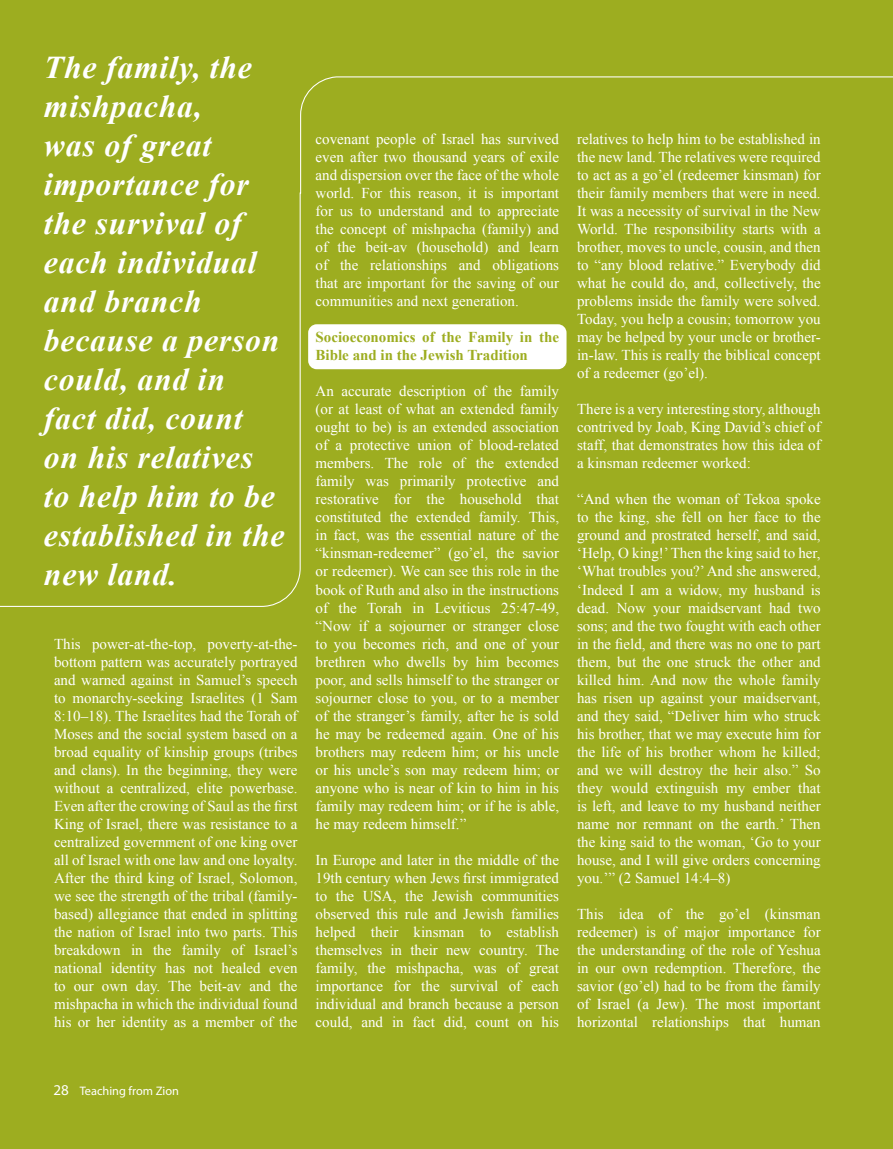
<style>
.page{position:relative;width:893px;height:1149px;background:#fff}
.page>*{position:absolute;margin:0;border:0;box-sizing:border-box;transform-origin:0 0}
.t1{font:italic 700 31.65px/39px "Times New Roman";letter-spacing:.025em;color:#fff}
.t2{font:15px/18px "Times New Roman";color:#fff;text-align:justify}
.t3{font:700 15px/18px "Times New Roman";color:#9dad20}
.t4{font:12.3px "Myriad Pro";color:#fff}
.s1{font-size:15px}
</style>
<div class="page">
<div style="left:0;top:0;width:893px;height:1148px;background:#9dad20"></div>
<svg style="left:0;top:76px;width:893px;height:531px"></svg>
<svg style="left:884px;top:297px;width:9px;height:310px"></svg>
<div style="left:308px;top:324px;width:258px;height:45px;background:#fff;border-radius:9px"></div>
<h1 class="t1" style="left:44px;top:46px;width:242px">The family, the mishpacha,<br>was of great importance for the survival of each individual and branch because a person could, and in fact did, count on his relatives to help him to be established in the new land.</h1>
<p class="t2" style="left:54px;top:634px;width:245px">This power-at-the-top, poverty-at-the&shy;bottom pattern was accurately portrayed and warned against in Samuel’s speech to monarchy-seeking Israelites (1 Sam 8:10–18). The Israelites had the Torah of Moses and the social system based on a broad equality of kinship groups (tribes and clans). In the beginning, they were without a centralized, elite powerbase.<br>Even after the crowing of Saul as the first King of Israel, there was resistance to a centralized government of one king over all of Israel with one law and one loyalty.<br>After the third king of Israel, Solomon, we see the strength of the tribal (family&shy;based) allegiance that ended in splitting the nation of Israel into two parts. This breakdown in the family of Israel’s national identity has not healed even to our own day. The beit-av and the mishpacha in which the individual found his or her identity as a member of the</p>
<p class="t2" style="left:316px;top:130px;width:245px">covenant people of Israel has survived even after two thousand years of exile and dispersion over the face of the whole world. For this reason, it is important for us to understand and to appreciate the concept of mishpacha (family) and of the beit-av (household) and learn of the relationships and obligations that are important for the saving of our communities and next generation.</p>
<p class="t3" style="left:316px;top:328px;width:245px">Socioeconomics of the Family in the<br>Bible and in the Jewish Tradition</p>
<p class="t2" style="left:316px;top:382px;width:245px">An accurate description of the family (or at least of what an extended family ought to be) is an extended association of a protective union of blood-related members. The role of the extended family was primarily protective and restorative for the household that constituted the extended family. This, in fact, was the essential nature of the “kinsman-redeemer” (go’el, the savior or redeemer). We can see this role in the book of Ruth and also in the instructions of the Torah in Leviticus 25:47-49, “Now if a sojourner or stranger close to you becomes rich, and one of your brethren who dwells by him becomes poor, and sells himself to the stranger or sojourner close to you, or to a member of the stranger’s family, after he is sold he may be redeemed again. One of his brothers may redeem him; or his uncle or his uncle’s son may redeem him; or anyone who is near of kin to him in his family may redeem him; or if he is able, he may redeem himself.”</p>
<p class="t2" style="left:316px;top:850px;width:245px">In Europe and later in the middle of the 19th century when Jews first immigrated to the USA, the Jewish communities observed this rule and Jewish families helped their kinsman to establish themselves in their new country. The family, the mishpacha, was of great importance for the survival of each individual and branch because a person could, and in fact did, count on his</p>
<p class="t2" style="left:577px;top:130px;width:245px">relatives to help him to be established in the new land. The relatives were required to act as a go’el (redeemer kinsman) for their family members that were in need.<br>It was a necessity of survival in the New World. The responsibility starts with a brother, moves to uncle, cousin, and then to “any blood relative.” Everybody did what he could do, and, collectively, the problems inside the family were solved.<br>Today, you help a cousin; tomorrow you may be helped by your uncle or brother&shy;in-law. This is really the biblical concept of a redeemer (go’el).</p>
<p class="t2" style="left:577px;top:400px;width:245px">There is a very interesting story, although contrived by Joab, King David’s chief of staff, that demonstrates how this idea of a kinsman redeemer worked:</p>
<p class="t2" style="left:577px;top:490px;width:245px">“And when the woman of Tekoa spoke to the king, she fell on her face to the ground and prostrated herself, and said, ‘Help, O king!’ Then the king said to her, ‘What troubles you?’ And she answered, ‘Indeed I am a widow, my husband is dead. Now your maidservant had two sons; and the two fought with each other in the field, and there was no one to part them, but the one struck the other and killed him. And now the whole family has risen up against your maidservant, and they said, “Deliver him who struck his brother, that we may execute him for the life of his brother whom he killed; and we will destroy the heir also.” So they would extinguish my ember that is left, and leave to my husband neither name nor remnant on the earth.’ Then the king said to the woman, ‘Go to your house, and I will give orders concerning you.’” (2 Samuel 14:4–8)</p>
<p class="t2" style="left:577px;top:904px;width:245px">This idea of the go’el (kinsman redeemer) is of major importance for the understanding of the role of Yeshua in our own redemption. Therefore, the savior (go’el) had to be from the family of Israel (a Jew). The most important horizontal relationships that human</p>
<p class="t4" style="left:54px;top:1082px;width:127px"><span class="s1">28</span> Teaching from Zion</p>
</div>
